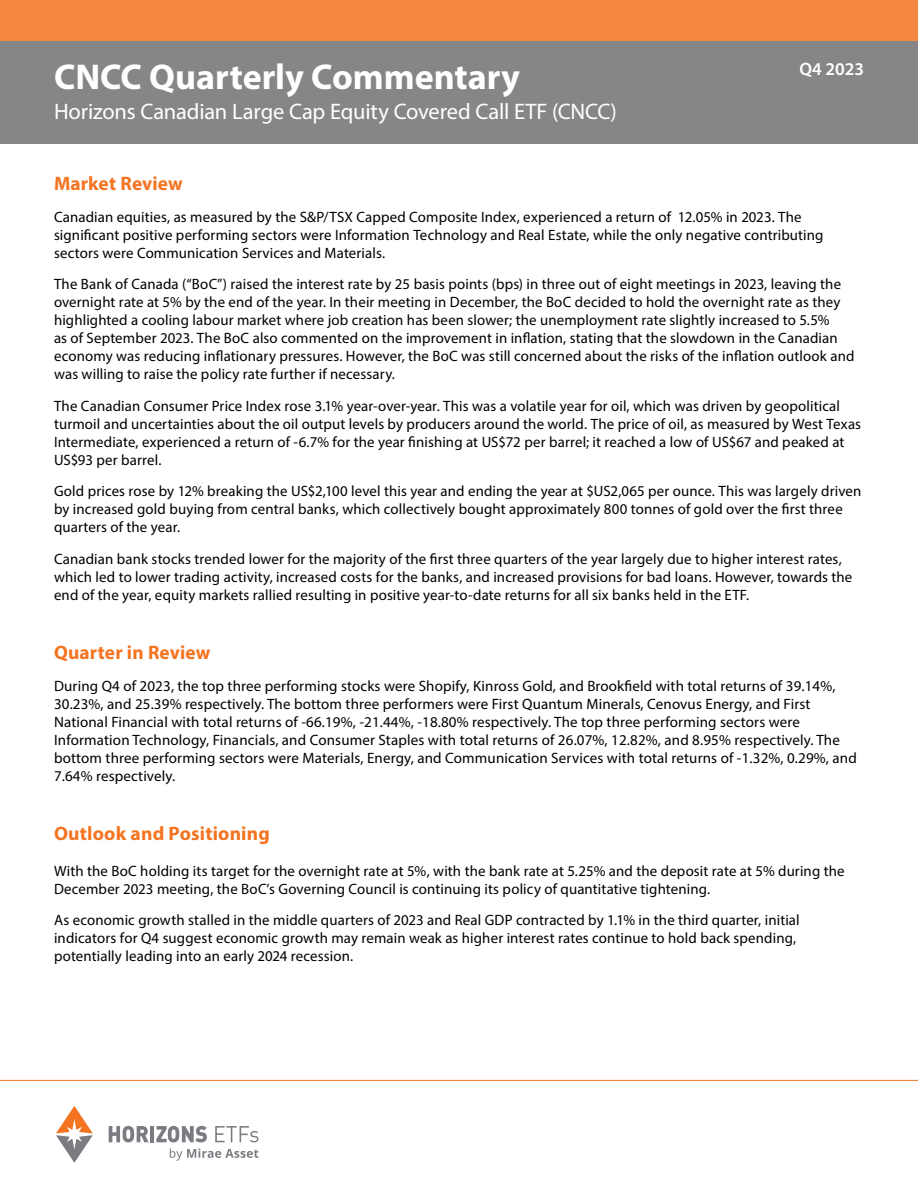
<style>
.page{position:relative;width:918px;height:1188px;background:#fff}
.page>*{position:absolute;margin:0;border:0;box-sizing:border-box;transform-origin:0 0}
.t1{font:700 36px "Myriad Pro";color:#fff}
.t2{font:22.5px "Myriad Pro";letter-spacing:-.01em;color:#fff}
.t3{font:700 19.5px "Myriad Pro";letter-spacing:.01em;color:#f47421}
.t4{font:600 18px "Myriad Pro";color:#fff}
.t5{font:15px/18px "Myriad Pro";letter-spacing:.01em;color:#000}
</style>
<div class="page">
<svg style="left:170px;top:1149px;width:88px;height:12px"></svg>
<svg style="left:56px;top:1106px;width:37px;height:57px"></svg>
<svg style="left:109px;top:1126px;width:40px;height:16px"></svg>
<hr style="left:150px;top:1126px;width:4px;height:16px;background:#7a7c81">
<svg style="left:156px;top:1126px;width:51px;height:16px"></svg>
<svg style="left:215px;top:1126px;width:43px;height:16px"></svg>
<hr style="left:0;top:1080px;width:918px;height:1px;background:#f47421">
<div style="left:0;top:41px;width:918px;height:103px;background:#868588"></div>
<div style="left:0;top:0;width:918px;height:41px;background:#f58740"></div>
<h1 class="t1" style="left:54px;top:53px;width:468px">CNCC Quarterly Commentary</h1>
<h2 class="t2" style="left:54px;top:97px;width:564px">Horizons Canadian Large Cap Equity Covered Call ETF (CNCC)</h2>
<p class="t4" style="left:799px;top:58px;width:66px">Q4 2023</p>
<h3 class="t3" style="left:54px;top:171px;width:130px">Market Review</h3>
<p class="t5" style="left:54px;top:207px;width:771px">Canadian equities, as measured by the S&amp;P/TSX Capped Composite Index, experienced a return of 12.05% in 2023. The significant positive performing sectors were Information Technology and Real Estate, while the only negative contributing sectors were Communication Services and Materials.</p>
<p class="t5" style="left:54px;top:275px;width:802px">The Bank of Canada (“BoC”) raised the interest rate by 25 basis points (bps) in three out of eight meetings in 2023, leaving the overnight rate at 5% by the end of the year. In their meeting in December, the BoC decided to hold the overnight rate as they highlighted a cooling labour market where job creation has been slower; the unemployment rate slightly increased to 5.5%<br>as of September 2023. The BoC also commented on the improvement in inflation, stating that the slowdown in the Canadian economy was reducing inflationary pressures. However, the BoC was still concerned about the risks of the inflation outlook and was willing to raise the policy rate further if necessary.</p>
<p class="t5" style="left:54px;top:396px;width:809px">The Canadian Consumer Price Index rose 3.1% year-over-year. This was a volatile year for oil, which was driven by geopolitical turmoil and uncertainties about the oil output levels by producers around the world. The price of oil, as measured by West Texas Intermediate, experienced a return of -6.7% for the year finishing at US$72 per barrel; it reached a low of US$67 and peaked at US$93 per barrel.</p>
<p class="t5" style="left:54px;top:482px;width:809px">Gold prices rose by 12% breaking the US$2,100 level this year and ending the year at $US2,065 per ounce. This was largely driven by increased gold buying from central banks, which collectively bought approximately 800 tonnes of gold over the first three quarters of the year.</p>
<p class="t5" style="left:54px;top:549px;width:800px">Canadian bank stocks trended lower for the majority of the first three quarters of the year largely due to higher interest rates, which led to lower trading activity, increased costs for the banks, and increased provisions for bad loans. However, towards the end of the year, equity markets rallied resulting in positive year-to-date returns for all six banks held in the ETF.</p>
<h3 class="t3" style="left:54px;top:640px;width:158px">Quarter in Review</h3>
<p class="t5" style="left:54px;top:676px;width:804px">During Q4 of 2023, the top three performing stocks were Shopify, Kinross Gold, and Brookfield with total returns of 39.14%, 30.23%, and 25.39% respectively. The bottom three performers were First Quantum Minerals, Cenovus Energy, and First National Financial with total returns of -66.19%, -21.44%, -18.80% respectively. The top three performing sectors were Information Technology, Financials, and Consumer Staples with total returns of 26.07%, 12.82%, and 8.95% respectively. The bottom three performing sectors were Materials, Energy, and Communication Services with total returns of -1.32%, 0.29%, and 7.64% respectively.</p>
<h3 class="t3" style="left:54px;top:821px;width:217px">Outlook and Positioning</h3>
<p class="t5" style="left:54px;top:862px;width:792px">With the BoC holding its target for the overnight rate at 5%, with the bank rate at 5.25% and the deposit rate at 5% during the<br>December 2023 meeting, the BoC’s Governing Council is continuing its policy of quantitative tightening.</p>
<p class="t5" style="left:54px;top:911px;width:747px">As economic growth stalled in the middle quarters of 2023 and Real GDP contracted by 1.1% in the third quarter, initial indicators for Q4 suggest economic growth may remain weak as higher interest rates continue to hold back spending, potentially leading into an early 2024 recession.</p>
</div>
